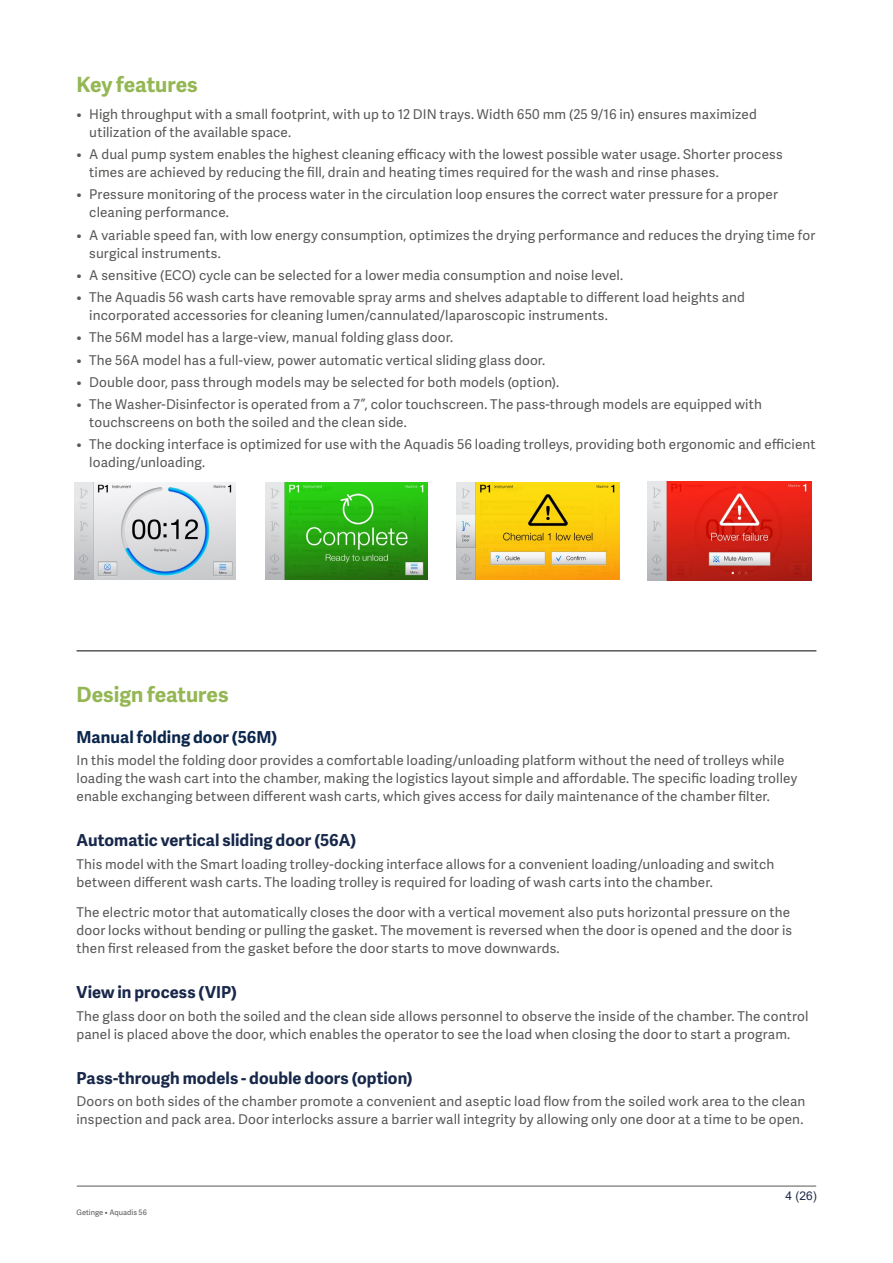
<style>
.page{position:relative;width:893px;height:1263px;background:#fff}
.page>*{position:absolute;margin:0;border:0;box-sizing:border-box;transform-origin:0 0}
.t1{font:700 21px "Adelle Sans";color:#94b754}
.t2{font:700 16.5px "Adelle Sans";letter-spacing:.005em;color:#18284a}
.t3{font:700 16.5px "Adelle Sans";letter-spacing:.005em;color:#0b264c}
.t4{font:13.5px/18px "Adelle Sans";letter-spacing:.01em;color:#595857}
.t5{font:12px "Arial";color:#202948}
.t6{font:7.5px "Adelle Sans";letter-spacing:-.005em;color:#595857}
</style>
<div class="page">
<hr style="left:77px;top:1186px;width:739px;height:1px;background:#595857">
<hr style="left:77px;top:650px;width:739px;height:1px;background:#000">
<img style="left:74px;top:482px;width:162px;height:98px">
<img style="left:266px;top:482px;width:162px;height:98px">
<img style="left:457px;top:482px;width:162px;height:98px">
<img style="left:647px;top:482px;width:164px;height:99px">
<h1 class="t1" style="left:77px;top:70px;width:123px">Key features</h1>
<p class="t4" style="left:89px;top:105px;width:669px;text-indent:-13px">• High throughput with a small footprint, with up to 12 DI N trays. Width 650 mm (25 9/16 in) ensures maximized utilization of the available space.</p>
<p class="t4" style="left:89px;top:145px;width:695px;text-indent:-13px">• A dual pump system enables the highest cleaning efficacy with the lowest possible water usage. Shorter process times are achieved by reducing the fill, drain and heating times required for the wash and rinse phases.</p>
<p class="t4" style="left:89px;top:185px;width:690px;text-indent:-13px">• Pressure monitoring of the process water in the circulation loop ensures the correct water pressure for a proper cleaning performance.</p>
<p class="t4" style="left:89px;top:225px;width:727px;text-indent:-13px">• A variable speed fan, with low energy consumption, optimizes the drying performance and reduces the drying time for surgical instruments.</p>
<p class="t4" style="left:77px;top:266px;width:548px">• A sensitive (ECO) cycle can be selected for a lower media consumption and noise level.</p>
<p class="t4" style="left:89px;top:288px;width:657px;text-indent:-13px">• The Aquadis 56 wash carts have removable spray arms and shelves adaptable to different load heights and incorporated accessories for cleaning lumen/cannulated/laparoscopic instruments.</p>
<p class="t4" style="left:77px;top:328px;width:378px">• The 56M model has a large-view, manual folding glass door.</p>
<p class="t4" style="left:77px;top:350px;width:470px">• The 56A model has a full-view, power automatic vertical sliding glass door.</p>
<p class="t4" style="left:77px;top:373px;width:484px">• Double door, pass through models may be selected for both models (option).</p>
<p class="t4" style="left:89px;top:395px;width:674px;text-indent:-13px">• The Washer-Disinfector is operated from a 7”, color touchscreen. The pass-through models are equipped with touchscreens on both the soiled and the clean side.</p>
<p class="t4" style="left:89px;top:435px;width:728px;text-indent:-13px">• The docking interface is optimized for use with the Aquadis 56 loading trolleys, providing both ergonomic and efficient loading/unloading.</p>
<h1 class="t1" style="left:77px;top:679px;width:154px">Design features</h1>
<p class="t3" style="left:77px;top:725px;width:203px">Manual folding door (56M)</p>
<p class="t4" style="left:77px;top:751px;width:722px">I n this model the folding door provides a comfortable loading/unloading platform without the need of trolleys while loading the wash cart into the chamber, making the logistics layout simple and affordable. The specific loading trolley enable exchanging between different wash carts, which gives access for daily maintenance of the chamber filter.</p>
<p class="t2" style="left:77px;top:828px;width:281px">Automatic vertical sliding door (56A)</p>
<p class="t4" style="left:77px;top:854px;width:699px">This model with the Smart loading trolley-docking interface allows for a convenient loading/unloading and switch between different wash carts. The loading trolley is required for loading of wash carts into the chamber.</p>
<p class="t4" style="left:77px;top:903px;width:717px">The electric motor that automatically closes the door with a vertical movement also puts horizontal pressure on the door locks without bending or pulling the gasket. The movement is reversed when the door is opened and the door is then first released from the gasket before the door starts to move downwards.</p>
<p class="t2" style="left:77px;top:980px;width:162px">View in process (VIP)</p>
<p class="t4" style="left:77px;top:1006px;width:733px">The glass door on both the soiled and the clean side allows personnel to observe the inside of the chamber. The control panel is placed above the door, which enables the operator to see the load when closing the door to start a program.</p>
<p class="t2" style="left:77px;top:1066px;width:338px">Pass-through models - double doors (option)</p>
<p class="t4" style="left:77px;top:1092px;width:730px">Doors on both sides of the chamber promote a convenient and aseptic load flow from the soiled work area to the clean inspection and pack area. Door interlocks assure a barrier wall integrity by allowing only one door at a time to be open.</p>
<p class="t6" style="left:77px;top:1207px;width:72px">Getinge • Aquadis 56</p>
<p class="t5" style="left:786px;top:1187px;width:33px">4 (26)</p>
</div>
